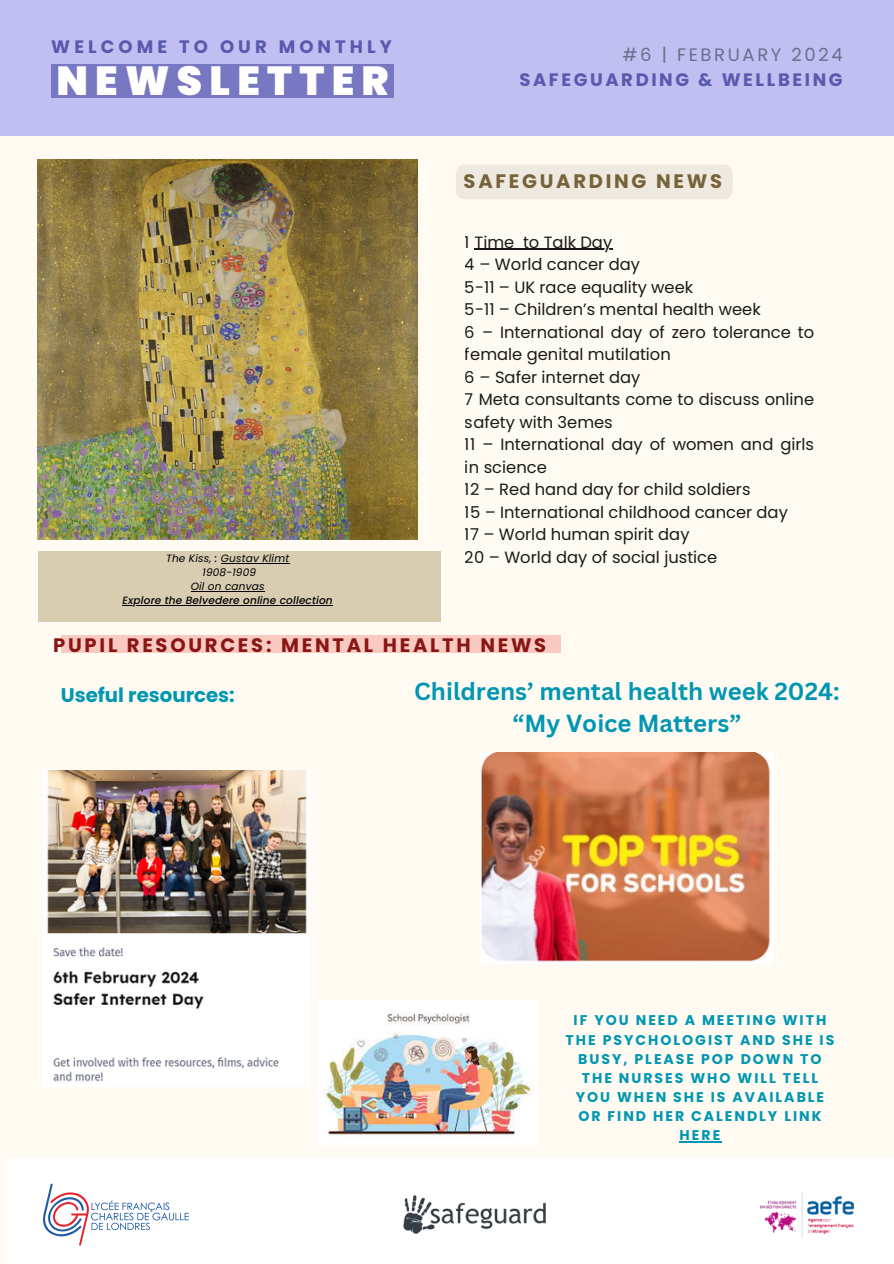
<style>
.page{position:relative;width:894px;height:1264px;background:#fff}
.page>*{position:absolute;margin:0;border:0;box-sizing:border-box;transform-origin:0 0}
.t1{font:900 40.5px "Poppins";letter-spacing:.18em;color:#fff}
.t2{font:700 24px/32.7px "Canva Sans";color:#0097b2;text-align:center}
.t3{font:700 19.65px "Poppins";color:#0097b2}
.t4{font:700 19.5px "Poppins";letter-spacing:.14em;color:#891613}
.t5{font:700 19.5px "Poppins";letter-spacing:.14em;color:#766338}
.t6{font:700 18px "Poppins";letter-spacing:.145em;color:#5959ad}
.t7{font:700 18px "Poppins";letter-spacing:.225em;color:#5959ad}
.t8{font:18px "Poppins";letter-spacing:.145em;color:#66708c}
.t9{font:16.35px/22.5px "Poppins";color:#000}
.t10{font:700 14.1px/19.2px "Poppins";letter-spacing:.14em;color:#0097b2;text-align:center}
.t11{font:italic 10.5px "Poppins";letter-spacing:.015em;color:#000}
.t12{font:italic 500 10.5px "Poppins";letter-spacing:.015em;color:#000}
.s1{font-weight:500}
</style>
<div class="page">
<div style="left:0;top:0;width:893px;height:1263px;background:#fffbf2"></div>
<div style="left:8px;top:1158px;width:885px;height:105px;background:#fff"></div>
<img style="left:43px;top:1183px;width:145px;height:63px">
<img style="left:760px;top:1192px;width:93px;height:45px">
<img style="left:403px;top:1195px;width:142px;height:39px">
<div style="left:0;top:0;width:893px;height:136px;background:#c1bff1"></div>
<div style="left:51px;top:64px;width:342px;height:34px;background:#7877c1"></div>
<div style="left:61px;top:635px;width:499px;height:17px;background:#f9cac2"></div>
<div style="left:38px;top:551px;width:402px;height:70px;background:#d8ccb1"></div>
<img style="left:480px;top:752px;width:293px;height:211px">
<img style="left:38px;top:159px;width:379px;height:380px">
<div style="left:455px;top:164px;width:277px;height:35px;background:#eeeae1;border-radius:9px"></div>
<hr style="left:474px;top:249px;width:40px;height:1px;background:#000">
<hr style="left:523px;top:249px;width:89px;height:1px;background:#000">
<hr style="left:221px;top:563px;width:68px;height:1px;background:#000">
<hr style="left:191px;top:591px;width:74px;height:1px;background:#000">
<hr style="left:122px;top:605px;width:211px;height:1px;background:#000">
<img style="left:43px;top:770px;width:267px;height:316px">
<hr style="left:679px;top:1141px;width:43px;height:1px;background:#0097b2">
<img style="left:318px;top:1000px;width:218px;height:144px">
<p class="t7" style="left:51px;top:34px;width:342px">WELCOME TO OUR MONTHLY</p>
<p class="t1" style="left:56px;top:52px;width:334px">NEWSLETTER</p>
<h5 class="t11" style="left:166px;top:551px;width:124px">The Kiss, <span class="s1">:</span> Gustav Klimt</h5>
<h2 class="t11" style="left:202px;top:565px;width:55px">1908-1909</h2>
<p class="t11" style="left:191px;top:579px;width:75px">Oil on canvas</p>
<p class="t12" style="left:122px;top:593px;width:212px">Explore the Belvedere online collection</p>
<h3 class="t8" style="left:622px;top:42px;width:221px">#6 | FEBRUARY 2024</h3>
<h6 class="t6" style="left:519px;top:67px;width:325px">SAFEGUARDING &amp; WELLBEING</h6>
<p class="t5" style="left:463px;top:167px;width:260px">SAFEGUARDING NEWS</p>
<p class="t9" style="left:465px;top:231px;width:350px">1 Time to Talk Day<br>4 – World cancer day<br>5-11 – UK race equality week<br>5-11 – Children’s mental health week<br>6 – International day of zero tolerance to female genital mutilation<br>6 – Safer internet day<br>7 Meta consultants come to discuss online safety with 3emes<br>11 – International day of women and girls in science<br>12 – Red hand day for child soldiers<br>15 – International childhood cancer day<br>17 – World human spirit day<br>20 – World day of social justice</p>
<p class="t4" style="left:53px;top:631px;width:494px">PUPIL RESOURCES: MENTAL HEALTH NEWS</p>
<h3 class="t3" style="left:61px;top:681px;width:175px">Useful resources:</h3>
<p class="t2" style="left:414px;top:674px;width:427px">Childrens’ mental health week 2024: “My Voice Matters”</p>
<p class="t10" style="left:565px;top:1010px;width:270px">IF YOU NEED A MEETING WITH<br>THE PSYCHOLOGIST AND SHE IS<br>BUSY, PLEASE POP DOWN TO<br>THE NURSES WHO WILL TELL<br>YOU WHEN SHE IS AVAILABLE<br>OR FIND HER CALENDLY LINK<br>HERE</p>
</div>
